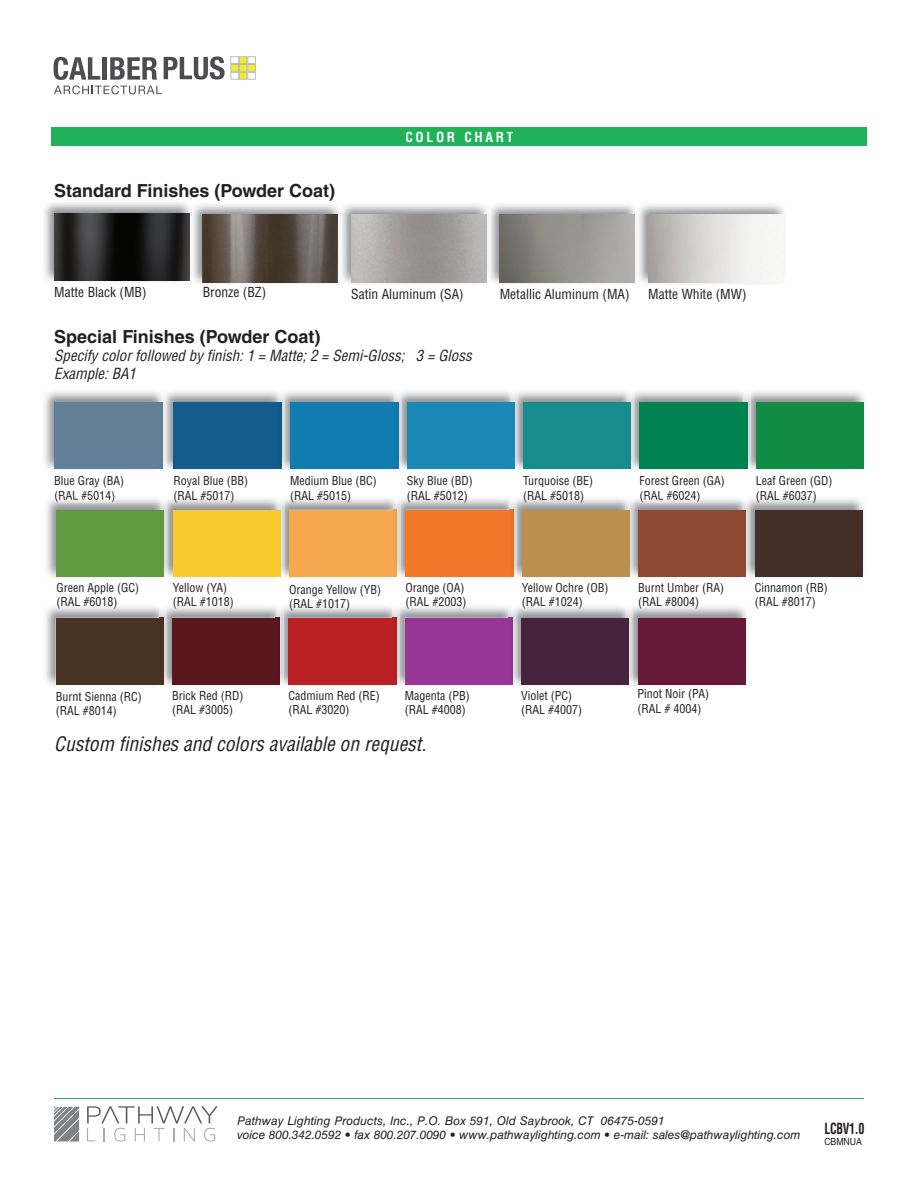
<style>
.page{position:relative;width:918px;height:1188px;background:#fff}
.page>*{position:absolute;margin:0;border:0;box-sizing:border-box;transform-origin:0 0}
.t1{font:italic condensed 19.5px "Helvetica LT Std";color:#231f20}
.t2{font:700 18px "Helvetica LT Std";color:#231f20}
.t3{font:italic condensed 15px/18px "Helvetica LT Std";color:#231f20}
.t4{font:700 condensed 15px "Helvetica LT Std";letter-spacing:-.025em;color:#231f20;scale:.8 1}
.t5{font:condensed 13.5px "Helvetica LT Std";color:#231f20}
.t6{font:700 condensed 13.5px "Helvetica LT Std";letter-spacing:.2em;color:#fff}
.t7{font:condensed 12px/14.4px "Helvetica LT Std";color:#231f20}
.t8{font:italic 12px/13.5px "Helvetica LT Std";letter-spacing:-.005em;color:#231f20}
.t9{font:9.75px "Helvetica LT Std";letter-spacing:-.01em;color:#231f20;scale:.9 1}
</style>
<div class="page">
<div style="left:239px;top:57px;width:8px;height:7px;background:#f7ee1f"></div>
<div style="left:239px;top:57px;width:8px;height:7px;border:1px solid #babcbe"></div>
<div style="left:239px;top:72px;width:8px;height:7px;background:#f7ee1f"></div>
<div style="left:239px;top:72px;width:8px;height:7px;border:1px solid #babcbe"></div>
<div style="left:239px;top:65px;width:8px;height:6px;background:#f7ee1f"></div>
<div style="left:239px;top:64px;width:8px;height:8px;border:1px solid #babcbe"></div>
<div style="left:248px;top:57px;width:8px;height:7px;border:1px solid #babcbe"></div>
<div style="left:248px;top:72px;width:8px;height:7px;border:1px solid #babcbe"></div>
<div style="left:248px;top:65px;width:7px;height:6px;background:#f7ee1f"></div>
<div style="left:248px;top:64px;width:8px;height:8px;border:1px solid #babcbe"></div>
<div style="left:231px;top:57px;width:8px;height:7px;border:1px solid #babcbe"></div>
<div style="left:231px;top:72px;width:8px;height:7px;border:1px solid #babcbe"></div>
<div style="left:231px;top:65px;width:7px;height:6px;background:#f7ee1f"></div>
<div style="left:231px;top:64px;width:8px;height:8px;border:1px solid #babcbe"></div>
<svg style="left:54px;top:56px;width:171px;height:38px"></svg>
<svg style="left:87px;top:1106px;width:131px;height:36px"></svg>
<svg style="left:54px;top:1107px;width:25px;height:34px"></svg>
<hr style="left:55px;top:1098px;width:809px;height:1px;background:#21b259">
<div style="left:52px;top:128px;width:815px;height:18px;background:#21b259"></div>
<img style="left:44px;top:202px;width:146px;height:80px">
<img style="left:54px;top:213px;width:135px;height:68px">
<img style="left:193px;top:204px;width:146px;height:80px">
<img style="left:203px;top:215px;width:135px;height:67px">
<img style="left:490px;top:204px;width:146px;height:80px">
<img style="left:500px;top:215px;width:135px;height:67px">
<img style="left:342px;top:204px;width:145px;height:80px">
<img style="left:351px;top:215px;width:135px;height:67px">
<img style="left:639px;top:204px;width:145px;height:80px">
<img style="left:648px;top:215px;width:135px;height:67px">
<img style="left:45px;top:606px;width:115px;height:80px">
<div style="left:56px;top:618px;width:107px;height:66px;background:#493424"></div>
<img style="left:167px;top:606px;width:109px;height:80px">
<img style="left:160px;top:608px;width:7px;height:77px">
<img style="left:160px;top:618px;width:3px;height:66px">
<div style="left:172px;top:618px;width:108px;height:66px;background:#59161d"></div>
<img style="left:283px;top:606px;width:109px;height:80px">
<img style="left:276px;top:608px;width:7px;height:77px">
<img style="left:276px;top:618px;width:4px;height:66px">
<div style="left:288px;top:618px;width:108px;height:66px;background:#bb2124"></div>
<img style="left:633px;top:606px;width:114px;height:80px">
<div style="left:638px;top:618px;width:107px;height:66px;background:#661938"></div>
<img style="left:44px;top:391px;width:117px;height:79px">
<div style="left:54px;top:402px;width:108px;height:67px;background:#637e97"></div>
<img style="left:400px;top:606px;width:109px;height:80px">
<img style="left:392px;top:609px;width:8px;height:76px">
<img style="left:392px;top:618px;width:4px;height:66px">
<div style="left:405px;top:618px;width:108px;height:66px;background:#973694"></div>
<img style="left:750px;top:498px;width:114px;height:80px">
<div style="left:755px;top:510px;width:108px;height:66px;background:#432e28"></div>
<img style="left:516px;top:606px;width:109px;height:80px">
<img style="left:625px;top:608px;width:8px;height:77px">
<img style="left:509px;top:608px;width:7px;height:77px">
<img style="left:509px;top:618px;width:4px;height:66px">
<div style="left:521px;top:618px;width:108px;height:66px;background:#46233c"></div>
<img style="left:284px;top:498px;width:109px;height:80px">
<div style="left:289px;top:510px;width:108px;height:66px;background:#f6a94f"></div>
<img style="left:401px;top:498px;width:108px;height:80px">
<img style="left:393px;top:500px;width:8px;height:77px">
<img style="left:393px;top:510px;width:4px;height:66px">
<div style="left:406px;top:510px;width:107px;height:66px;background:#f47829"></div>
<img style="left:634px;top:391px;width:109px;height:79px">
<div style="left:639px;top:402px;width:108px;height:67px;background:#008350"></div>
<img style="left:751px;top:391px;width:114px;height:79px">
<img style="left:743px;top:393px;width:8px;height:76px">
<img style="left:743px;top:402px;width:4px;height:67px">
<div style="left:756px;top:402px;width:108px;height:67px;background:#108c44"></div>
<img style="left:633px;top:498px;width:109px;height:80px">
<img style="left:742px;top:500px;width:8px;height:77px">
<img style="left:640px;top:497px;width:60px;height:5px">
<div style="left:638px;top:510px;width:108px;height:66px;background:#8d4931"></div>
<img style="left:517px;top:498px;width:109px;height:80px">
<img style="left:509px;top:500px;width:8px;height:77px">
<img style="left:509px;top:510px;width:4px;height:66px">
<img style="left:626px;top:500px;width:7px;height:77px">
<div style="left:522px;top:510px;width:108px;height:66px;background:#bb904c"></div>
<img style="left:168px;top:498px;width:109px;height:80px">
<img style="left:277px;top:500px;width:7px;height:77px">
<div style="left:173px;top:510px;width:108px;height:66px;background:#facb2e"></div>
<img style="left:46px;top:497px;width:114px;height:81px">
<img style="left:55px;top:497px;width:59px;height:5px">
<img style="left:160px;top:500px;width:8px;height:77px">
<div style="left:56px;top:510px;width:108px;height:66px;background:#5f9a41"></div>
<img style="left:166px;top:391px;width:112px;height:79px">
<img style="left:161px;top:396px;width:5px;height:73px">
<img style="left:161px;top:402px;width:1px;height:67px">
<div style="left:173px;top:402px;width:108px;height:67px;background:#115b8d"></div>
<img style="left:285px;top:391px;width:109px;height:79px">
<img style="left:278px;top:394px;width:7px;height:75px">
<img style="left:278px;top:402px;width:3px;height:67px">
<div style="left:290px;top:402px;width:108px;height:67px;background:#107cb0"></div>
<img style="left:518px;top:391px;width:109px;height:79px">
<div style="left:523px;top:402px;width:108px;height:67px;background:#168c8e"></div>
<img style="left:402px;top:391px;width:109px;height:79px">
<img style="left:394px;top:394px;width:8px;height:75px">
<img style="left:394px;top:402px;width:4px;height:67px">
<img style="left:511px;top:393px;width:7px;height:76px">
<div style="left:407px;top:402px;width:107px;height:67px;background:#1a89b6"></div>
<h2 class="t2" style="left:54px;top:180px;width:282px">Standard Finishes (Powder Coat)</h2>
<p class="t6" style="left:405px;top:128px;width:109px">COLOR CHART</p>
<p class="t5" style="left:54px;top:284px;width:94px">Matte Black (MB)</p>
<p class="t5" style="left:203px;top:284px;width:65px">Bronze (BZ)</p>
<p class="t5" style="left:351px;top:286px;width:114px">Satin Aluminum (SA)</p>
<p class="t5" style="left:500px;top:286px;width:131px">Metallic Aluminum (MA)</p>
<p class="t5" style="left:648px;top:286px;width:100px">Matte White (MW)</p>
<h2 class="t2" style="left:54px;top:325px;width:268px">Special Finishes (Powder Coat)</h2>
<p class="t3" style="left:54px;top:346px;width:419px">Specify color followed by finish: 1 = Matte; 2 = Semi-Gloss; 3 = Gloss<br>Example: BA1</p>
<p class="t7" style="left:54px;top:474px;width:71px">Blue Gray (BA) (RAL #5014)</p>
<p class="t7" style="left:56px;top:580px;width:84px">Green Apple (GC) (RAL #6018)</p>
<p class="t7" style="left:173px;top:474px;width:76px">Royal Blue (BB) (RAL #5017)</p>
<p class="t7" style="left:290px;top:474px;width:88px">Medium Blue (BC) (RAL #5015)</p>
<p class="t7" style="left:523px;top:474px;width:72px">Turquoise (BE) (RAL #5018)</p>
<p class="t7" style="left:407px;top:474px;width:67px">Sky Blue (BD) (RAL #5012)</p>
<p class="t7" style="left:639px;top:474px;width:87px">Forest Green (GA) (RAL #6024)</p>
<p class="t7" style="left:756px;top:474px;width:78px">Leaf Green (GD) (RAL #6037)</p>
<p class="t7" style="left:173px;top:580px;width:62px">Yellow (YA) (RAL #1018)</p>
<p class="t7" style="left:289px;top:582px;width:93px">Orange Yellow (YB) (RAL #1017)</p>
<p class="t7" style="left:406px;top:580px;width:62px">Orange (OA) (RAL #2003)</p>
<p class="t7" style="left:522px;top:580px;width:88px">Yellow Ochre (OB) (RAL #1024)</p>
<p class="t7" style="left:638px;top:580px;width:87px">Burnt Umber (RA) (RAL #8004)</p>
<p class="t7" style="left:755px;top:580px;width:74px">Cinnamon (RB) (RAL #8017)</p>
<p class="t7" style="left:56px;top:689px;width:87px">Burnt Sienna (RC) (RAL #8014)</p>
<p class="t7" style="left:172px;top:688px;width:73px">Brick Red (RD) (RAL #3005)</p>
<p class="t7" style="left:288px;top:688px;width:93px">Cadmium Red (RE) (RAL #3020)</p>
<p class="t7" style="left:638px;top:687px;width:73px">Pinot Noir (PA) (RAL # 4004)</p>
<p class="t7" style="left:521px;top:688px;width:62px">Violet (PC) (RAL #4007)</p>
<p class="t7" style="left:405px;top:688px;width:66px">Magenta (PB) (RAL #4008)</p>
<h1 class="t1" style="left:54px;top:732px;width:373px">Custom finishes and colors available on request.</h1>
<p class="t8" style="left:237px;top:1114px;width:565px">Pathway Lighting Products, Inc., P.O. Box 591, Old Saybrook, CT 06475-0591<br>voice 800.342.0592 • fax 800.207.0090 • www.pathwaylighting.com • e-mail: sales@pathwaylighting.com</p>
<p class="t4" style="left:824px;top:1119px;width:52px">LCBV1.0</p>
<p class="t9" style="left:824px;top:1136px;width:43px">CBMNUA</p>
</div>
